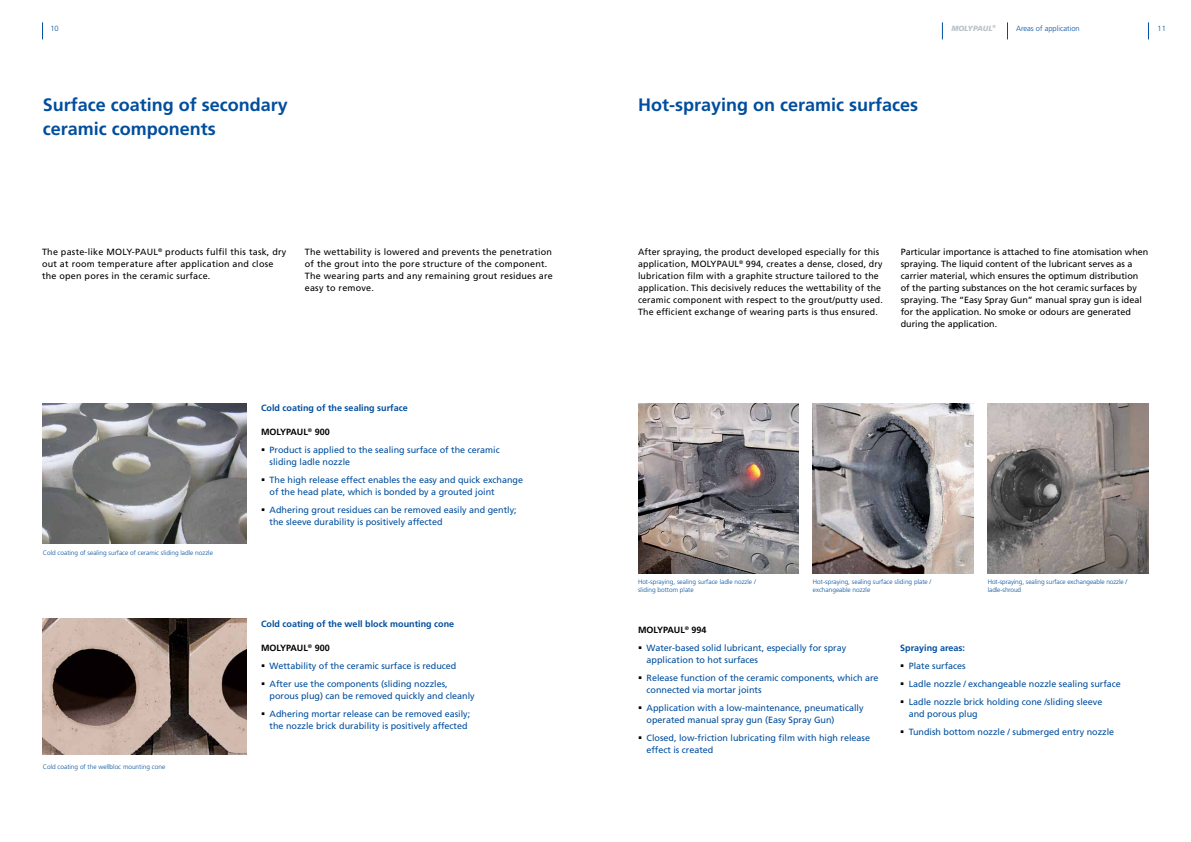
<style>
.page{position:relative;width:1191px;height:842px;background:#fff}
.page>*{position:absolute;margin:0;border:0;box-sizing:border-box;transform-origin:0 0}
.t1{font:700 18px/24px "Frutiger LT Std";color:#004e9e}
.t2{font:9px/12px "Frutiger LT Std";color:#004e9e}
.t3{font:9px/12px "Frutiger LT Std";letter-spacing:.02em;color:#000}
.t4{font:9px/12px "Frutiger LT Std";color:#000}
.t5{font:700 9px "Frutiger LT Std";color:#004e9e}
.t6{font:700 9px "Frutiger LT Std";color:#000}
.t7{font:300 7.5px "Frutiger LT Std";color:#004e9e}
.t8{font:italic 900 7.5px "Frutiger";color:#bac3c8}
.t9{font:300 6.5px/8px "Frutiger LT Std";color:#004e9e}
.t10{font:italic 900 4.4px "Frutiger";color:#bac3c8}
.s1{color:#000}
</style>
<div class="page">
<img style="left:43px;top:618px;width:204px;height:137px">
<img style="left:43px;top:404px;width:204px;height:139px">
<img style="left:813px;top:404px;width:160px;height:169px">
<img style="left:638px;top:404px;width:160px;height:169px">
<img style="left:987px;top:404px;width:161px;height:169px">
<svg style="left:1007px;top:22px;width:1px;height:17px"></svg>
<svg style="left:1148px;top:22px;width:1px;height:17px"></svg>
<svg style="left:42px;top:22px;width:1px;height:17px"></svg>
<svg style="left:942px;top:22px;width:1px;height:17px"></svg>
<p class="t10" style="left:992px;top:24px;width:5px">®</p>
<p class="t7" style="left:1016px;top:24px;width:65px">Areas of application</p>
<p class="t7" style="left:50px;top:24px;width:10px">10</p>
<p class="t8" style="left:951px;top:24px;width:43px">MOLYPAUL</p>
<p class="t7" style="left:1157px;top:24px;width:10px">11</p>
<h1 class="t1" style="left:43px;top:93px;width:247px">Surface coating of secondary ceramic components</h1>
<h1 class="t1" style="left:638px;top:93px;width:282px">Hot-spraying on ceramic surfaces</h1>
<p class="t3" style="left:305px;top:246px;width:249px">The wettability is lowered and prevents the penetration of the grout into the pore structure of the component.<br>The wearing parts and any remaining grout residues are easy to remove.</p>
<p class="t4" style="left:900px;top:246px;width:249px">Particular importance is attached to fine atomisation when spraying. The liquid content of the lubricant serves as a carrier material, which ensures the optimum distribution of the parting substances on the hot ceramic surfaces by spraying. The “Easy Spray Gun” manual spray gun is ideal for the application. No smoke or odours are generated during the application.</p>
<p class="t3" style="left:42px;top:246px;width:246px">The paste-like MOLY-PAUL<sup>®</sup> products fulfil this task, dry out at room temperature after application and close the open pores in the ceramic surface.</p>
<p class="t3" style="left:638px;top:246px;width:246px">After spraying, the product developed especially for this application, MOLYPAUL<sup>®</sup> 994, creates a dense, closed, dry lubrication film with a graphite structure tailored to the application. This decisively reduces the wettability of the ceramic component with respect to the grout/putty used.<br>The efficient exchange of wearing parts is thus ensured.</p>
<p class="t9" style="left:43px;top:549px;width:172px">Cold coating of sealing surface of ceramic sliding ladle nozzle</p>
<p class="t9" style="left:43px;top:763px;width:124px">Cold coating of the wellbloc mounting cone</p>
<p class="t5" style="left:261px;top:403px;width:148px">Cold coating of the sealing surface</p>
<p class="t6" style="left:261px;top:427px;width:70px">MOLYPAUL<sup>®</sup> 900</p>
<p class="t2" style="left:270px;top:444px;width:232px;text-indent:-9px"><span class="s1">▪</span> Product is applied to the sealing surface of the ceramic sliding ladle nozzle</p>
<p class="t2" style="left:270px;top:474px;width:255px;text-indent:-9px"><span class="s1">▪</span> The high release effect enables the easy and quick exchange of the head plate, which is bonded by a grouted joint</p>
<p class="t2" style="left:270px;top:504px;width:249px;text-indent:-9px"><span class="s1">▪</span> Adhering grout residues can be removed easily and gently; the sleeve durability is positively affected</p>
<p class="t5" style="left:261px;top:619px;width:195px">Cold coating of the well block mounting cone</p>
<p class="t6" style="left:261px;top:643px;width:70px">MOLYPAUL<sup>®</sup> 900</p>
<p class="t2" style="left:261px;top:660px;width:197px"><span class="s1">▪</span> Wettability of the ceramic surface is reduced</p>
<p class="t2" style="left:270px;top:678px;width:207px;text-indent:-9px"><span class="s1">▪</span> After use the components (sliding nozzles, porous plug) can be removed quickly and cleanly</p>
<p class="t2" style="left:261px;top:708px;width:211px;text-align:right"><span class="s1">▪</span> Adhering mortar release can be removed easily; the nozzle brick durability is positively affected</p>
<p class="t9" style="left:638px;top:578px;width:119px">Hot-spraying, sealing surface ladle nozzle / sliding bottom plate</p>
<p class="t9" style="left:813px;top:578px;width:120px">Hot-spraying, sealing surface sliding plate / exchangeable nozzle</p>
<p class="t9" style="left:987px;top:578px;width:141px">Hot-spraying, sealing surface exchangeable nozzle / ladle-shroud</p>
<p class="t6" style="left:638px;top:625px;width:70px">MOLYPAUL<sup>®</sup> 994</p>
<p class="t2" style="left:646px;top:642px;width:201px;text-indent:-9px"><span class="s1">▪</span> Water-based solid lubricant, especially for spray application to hot surfaces</p>
<p class="t2" style="left:646px;top:672px;width:234px;text-indent:-9px"><span class="s1">▪</span> Release function of the ceramic components, which are connected via mortar joints</p>
<p class="t2" style="left:646px;top:702px;width:219px;text-indent:-9px"><span class="s1">▪</span> Application with a low-maintenance, pneumatically operated manual spray gun (Easy Spray Gun)</p>
<p class="t2" style="left:646px;top:732px;width:225px;text-indent:-9px"><span class="s1">▪</span> Closed, low-friction lubricating film with high release effect is created</p>
<p class="t5" style="left:900px;top:643px;width:66px">Spraying areas:</p>
<p class="t2" style="left:900px;top:660px;width:67px"><span class="s1">▪</span> Plate surfaces</p>
<p class="t2" style="left:900px;top:678px;width:222px"><span class="s1">▪</span> Ladle nozzle / exchangeable nozzle sealing surface</p>
<p class="t2" style="left:908px;top:696px;width:195px;text-indent:-9px"><span class="s1">▪</span> Ladle nozzle brick holding cone /sliding sleeve and porous plug</p>
<p class="t2" style="left:900px;top:726px;width:215px"><span class="s1">▪</span> Tundish bottom nozzle / submerged entry nozzle</p>
</div>
